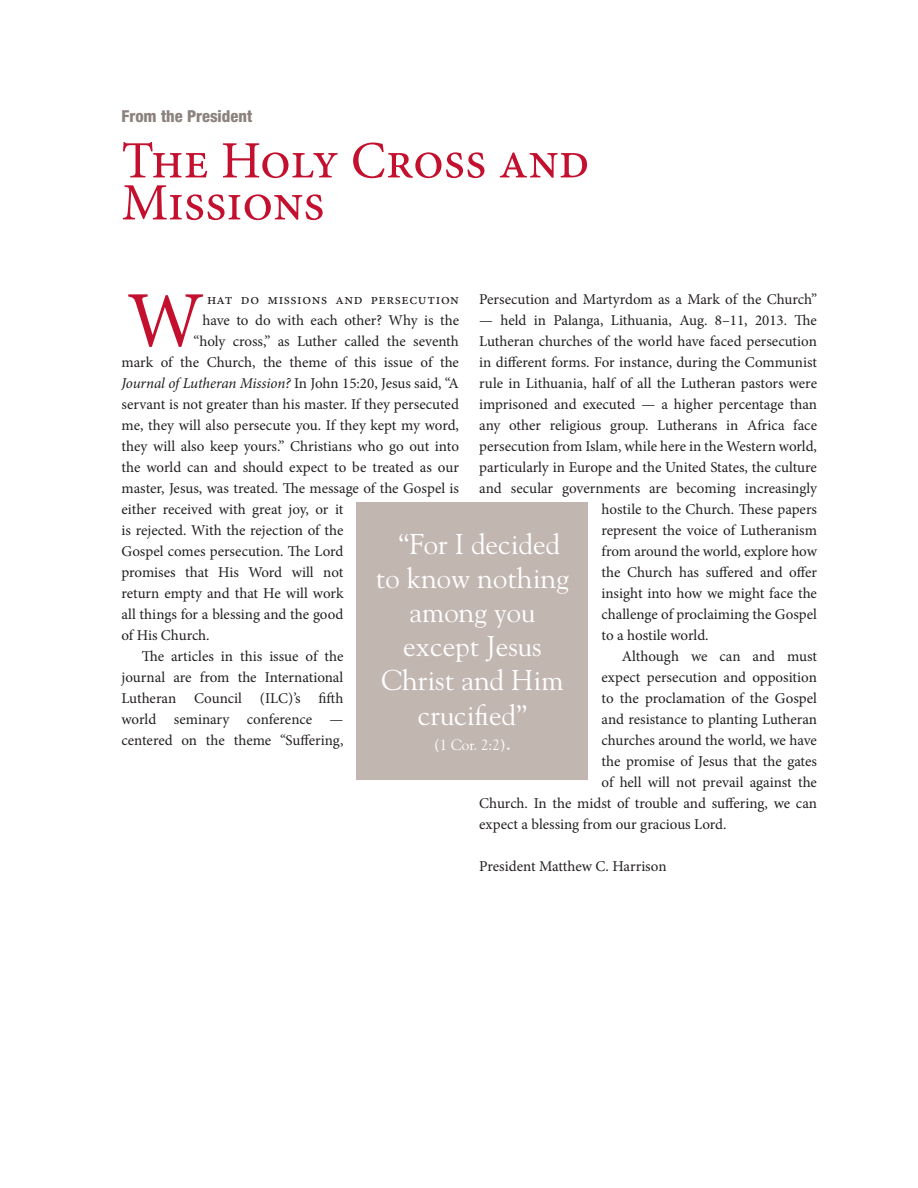
<style>
.page{position:relative;width:918px;height:1188px;background:#fff}
.page>*{position:absolute;margin:0;border:0;box-sizing:border-box;transform-origin:0 0}
.t1{font:79.65px "Minion Pro";color:#c3102f}
.t2{font:52.5px/42px "Minion Pro";color:#c3102f}
.Pull-quote{font:28.5px/34.2px "Goudy Std";color:#fff;text-align:center}
.t3{font:800 condensed 16.5px "Helvetica Neue LT Std";color:#8b827e}
.text{font:15px/21px "Minion Pro";color:#231f20;text-align:justify}
.t4{font:italic 15px "Minion Pro";letter-spacing:-.025em;color:#231f20}
.text-2{font:15px "Minion Pro";letter-spacing:.04em;color:#231f20}
.Pull-quote-2{font:15px "Goudy Std";color:#fff}
.s1{font-style:normal}
.s2{font-size:21px}
</style>
<div class="page">
<div style="left:357px;top:502px;width:231px;height:278px;background:#c2b6b1"></div>
<p class="t3" style="left:122px;top:106px;width:132px">From the President</p>
<p class="t2" style="left:122px;top:140px;width:469px">The Holy Cross and<br>Missions</p>
<p class="text" style="left:479px;top:289px;width:339px">Persecution and Martyrdom as a Mark of the Church”</p>
<p class="text" style="left:479px;top:310px;width:339px">— held in Palanga, Lithuania, Aug. 8–11, 2013. The</p>
<p class="text" style="left:479px;top:331px;width:339px">Lutheran churches of the world have faced persecution</p>
<p class="text" style="left:479px;top:352px;width:339px">in different forms. For instance, during the Communist</p>
<p class="text" style="left:479px;top:373px;width:339px">rule in Lithuania, half of all the Lutheran pastors were</p>
<p class="text" style="left:479px;top:394px;width:339px">imprisoned and executed — a higher percentage than</p>
<p class="text" style="left:479px;top:415px;width:339px">any other religious group. Lutherans in Africa face</p>
<p class="text" style="left:479px;top:436px;width:339px">persecution from Islam, while here in the Western world,</p>
<p class="text" style="left:479px;top:457px;width:339px">particularly in Europe and the United States, the culture</p>
<p class="text" style="left:479px;top:478px;width:340px">and secular governments are becoming increasingly</p>
<p class="text" style="left:602px;top:499px;width:217px">hostile to the Church. These papers</p>
<p class="text" style="left:602px;top:520px;width:217px">represent the voice of Lutheranism</p>
<p class="text" style="left:602px;top:541px;width:217px">from around the world, explore how</p>
<p class="text" style="left:602px;top:562px;width:217px">the Church has suffered and offer</p>
<p class="text" style="left:602px;top:583px;width:217px">insight into how we might face the</p>
<p class="text" style="left:602px;top:604px;width:217px">challenge of proclaiming the Gospel</p>
<p class="text" style="left:602px;top:625px;width:109px">to a hostile world.</p>
<p class="text" style="left:622px;top:646px;width:197px">Although we can and must</p>
<p class="text" style="left:602px;top:667px;width:217px">expect persecution and opposition</p>
<p class="text" style="left:602px;top:688px;width:217px">to the proclamation of the Gospel</p>
<p class="text" style="left:602px;top:709px;width:217px">and resistance to planting Lutheran</p>
<p class="text" style="left:602px;top:730px;width:217px">churches around the world, we have</p>
<p class="text" style="left:602px;top:751px;width:217px">the promise of Jesus that the gates</p>
<p class="text" style="left:602px;top:772px;width:217px">of hell will not prevail against the</p>
<p class="text" style="left:479px;top:793px;width:339px">Church. In the midst of trouble and suffering, we can</p>
<p class="text" style="left:479px;top:814px;width:249px">expect a blessing from our gracious Lord.</p>
<p class="text" style="left:479px;top:856px;width:189px">President Matthew C. Harrison</p>
<p class="t1" style="left:127px;top:267px;width:79px">W</p>
<p class="text-2" style="left:207px;top:289px;width:254px">hat do missions and persecution</p>
<p class="text" style="left:202px;top:310px;width:258px">have to do with each other? Why is the</p>
<p class="text" style="left:194px;top:331px;width:267px">“holy cross,” as Luther called the seventh</p>
<p class="text" style="left:122px;top:352px;width:339px">mark of the Church, the theme of this issue of the</p>
<p class="t4" style="left:122px;top:373px;width:339px">Journal ofLutheran Mission? <span class="s1">In John 15:20, Jesus said, “A</span></p>
<p class="text" style="left:122px;top:394px;width:339px">servant is not greater than his master. If they persecuted</p>
<p class="text" style="left:122px;top:415px;width:339px">me, they will also persecute you. If they kept my word,</p>
<p class="text" style="left:122px;top:436px;width:339px">they will also keep yours.” Christians who go out into</p>
<p class="text" style="left:122px;top:457px;width:339px">the world can and should expect to be treated as our</p>
<p class="text" style="left:122px;top:478px;width:339px">master, Jesus, was treated. The message of the Gospel is</p>
<p class="text" style="left:122px;top:499px;width:223px">either received with great joy, or it</p>
<p class="text" style="left:122px;top:520px;width:223px">is rejected. With the rejection of the</p>
<p class="text" style="left:122px;top:541px;width:223px">Gospel comes persecution. The Lord</p>
<p class="text" style="left:122px;top:562px;width:223px">promises that His Word will not</p>
<p class="text" style="left:122px;top:583px;width:224px">return empty and that He will work</p>
<p class="text" style="left:122px;top:604px;width:223px">all things for a blessing and the good</p>
<p class="text" style="left:122px;top:625px;width:90px">of His Church.</p>
<p class="text" style="left:122px;top:646px;width:223px;text-indent:20px">The articles in this issue of the journal are from the International Lutheran Council (ILC)’s fifth world seminary conference — centered on the theme “Suffering,</p>
<p class="Pull-quote" style="left:376px;top:526px;width:195px">“For I decided<br>to know nothing among you except Jesus<br>Christ and Him crucified”</p>
<p class="Pull-quote-2" style="left:434px;top:735px;width:78px">(1 Cor. 2:2)<span class="s2">.</span></p>
</div>
